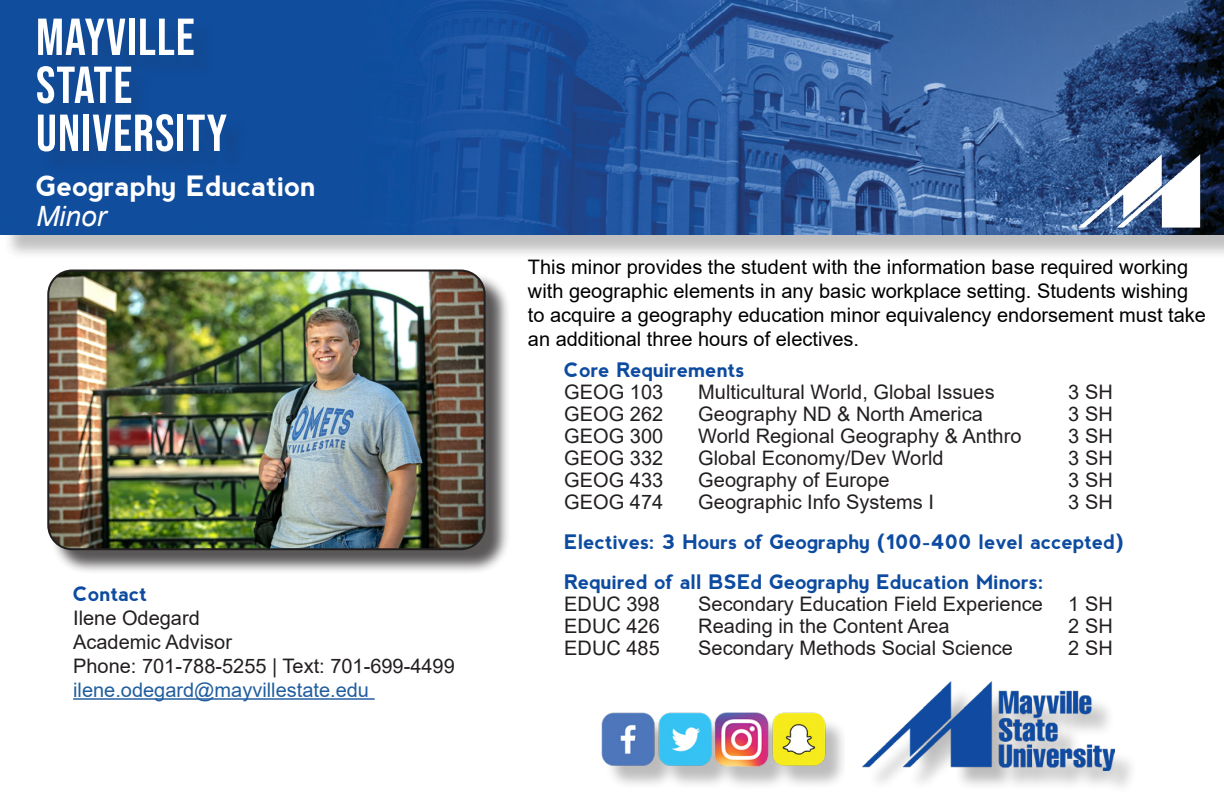
<style>
.page{position:relative;width:1224px;height:792px;background:#fff}
.page>*{position:absolute;margin:0;border:0;box-sizing:border-box;transform-origin:0 0}
.t1{font:52px "Bebas Neue";letter-spacing:.02em;color:#fff}
.t2{font:700 28px "nevis";color:#fff}
.t3{font:italic 28px "Arial";color:#fff}
.t4{font:20px "Arial";color:#231f20}
.t5{font:20px/24px "Arial";color:#000}
.t6{font:700 20px "nevis";color:#0d4ba0}
.t7{font:20px "Arial";color:#215e9f}
</style>
<div class="page">
<div style="left:50px;top:273px;width:460px;height:302px;background:#231f20;opacity:.75"></div>
<img style="left:50px;top:271px;width:435px;height:278px">
<div style="left:47px;top:270px;width:439px;height:280px;border:2px solid #231f20;border-radius:24px"></div>
<div style="left:3px;top:4px;width:1221px;height:256px;background:#231f20;opacity:.28"></div>
<img style="left:0;top:0;width:1224px;height:235px">
<div style="left:41px;top:22px;width:209px;height:154px;background:#104b98"></div>
<img style="left:1078px;top:154px;width:126px;height:76px">
<hr style="left:73px;top:698px;width:302px;height:2px;background:#215e9f">
<div style="left:605px;top:717px;width:239px;height:74px;background:#231f20;opacity:.3"></div>
<img style="left:601px;top:712px;width:239px;height:77px">
<div style="left:867px;top:685px;width:271px;height:107px;background:#231f20;opacity:.3"></div>
<img style="left:862px;top:681px;width:253px;height:89px">
<p class="t1" style="left:36px;top:8px;width:160px">MAYVILLE</p>
<p class="t1" style="left:36px;top:56px;width:98px">STATE</p>
<p class="t1" style="left:36px;top:104px;width:193px">UNIVERSITY</p>
<p class="t2" style="left:36px;top:170px;width:281px">Geography Education</p>
<p class="t3" style="left:36px;top:198px;width:72px">Minor</p>
<p class="t6" style="left:73px;top:582px;width:75px">Contact</p>
<p class="t4" style="left:73px;top:604px;width:128px">Ilene Odegard</p>
<p class="t4" style="left:73px;top:628px;width:160px">Academic Advisor</p>
<p class="t4" style="left:73px;top:652px;width:383px">Phone: 701-788-5255 | Text: 701-699-4499</p>
<p class="t7" style="left:73px;top:676px;width:297px">ilene.odegard@mayvillestate.edu</p>
<p class="t5" style="left:528px;top:255px;width:680px">This minor provides the student with the information base required working with geographic elements in any basic workplace setting. Students wishing to acquire a geography education minor equivalency endorsement must take an additional three hours of electives.</p>
<p class="t6" style="left:564px;top:359px;width:182px">Core Requirements</p>
<p class="t4" style="left:564px;top:378px;width:100px">GEOG 103</p>
<p class="t4" style="left:698px;top:378px;width:298px">Multicultural World, Global Issues</p>
<p class="t4" style="left:1068px;top:378px;width:46px">3 SH</p>
<p class="t4" style="left:564px;top:400px;width:100px">GEOG 262</p>
<p class="t4" style="left:698px;top:400px;width:286px">Geography ND &amp; North America</p>
<p class="t4" style="left:1068px;top:400px;width:46px">3 SH</p>
<p class="t4" style="left:564px;top:422px;width:100px">GEOG 300</p>
<p class="t4" style="left:698px;top:422px;width:325px">World Regional Geography &amp; Anthro</p>
<p class="t4" style="left:1068px;top:422px;width:46px">3 SH</p>
<p class="t4" style="left:564px;top:444px;width:100px">GEOG 332</p>
<p class="t4" style="left:698px;top:444px;width:247px">Global Economy/Dev World</p>
<p class="t4" style="left:1068px;top:444px;width:46px">3 SH</p>
<p class="t4" style="left:564px;top:466px;width:100px">GEOG 433</p>
<p class="t4" style="left:698px;top:466px;width:193px">Geography of Europe</p>
<p class="t4" style="left:1068px;top:466px;width:46px">3 SH</p>
<p class="t4" style="left:564px;top:488px;width:100px">GEOG 474</p>
<p class="t4" style="left:698px;top:488px;width:237px">Geographic Info Systems I</p>
<p class="t4" style="left:1068px;top:488px;width:46px">3 SH</p>
<p class="t6" style="left:564px;top:531px;width:562px">Electives: 3 Hours of Geography (100-400 level accepted)</p>
<p class="t6" style="left:564px;top:571px;width:481px">Required of all BSEd Geography Education Minors:</p>
<p class="t4" style="left:564px;top:590px;width:97px">EDUC 398</p>
<p class="t4" style="left:698px;top:590px;width:346px">Secondary Education Field Experience</p>
<p class="t4" style="left:1068px;top:590px;width:46px">1 SH</p>
<p class="t4" style="left:564px;top:612px;width:97px">EDUC 426</p>
<p class="t4" style="left:698px;top:612px;width:253px">Reading in the Content Area</p>
<p class="t4" style="left:1068px;top:612px;width:46px">2 SH</p>
<p class="t4" style="left:564px;top:634px;width:97px">EDUC 485</p>
<p class="t4" style="left:698px;top:634px;width:316px">Secondary Methods Social Science</p>
<p class="t4" style="left:1068px;top:634px;width:46px">2 SH</p>
</div>
